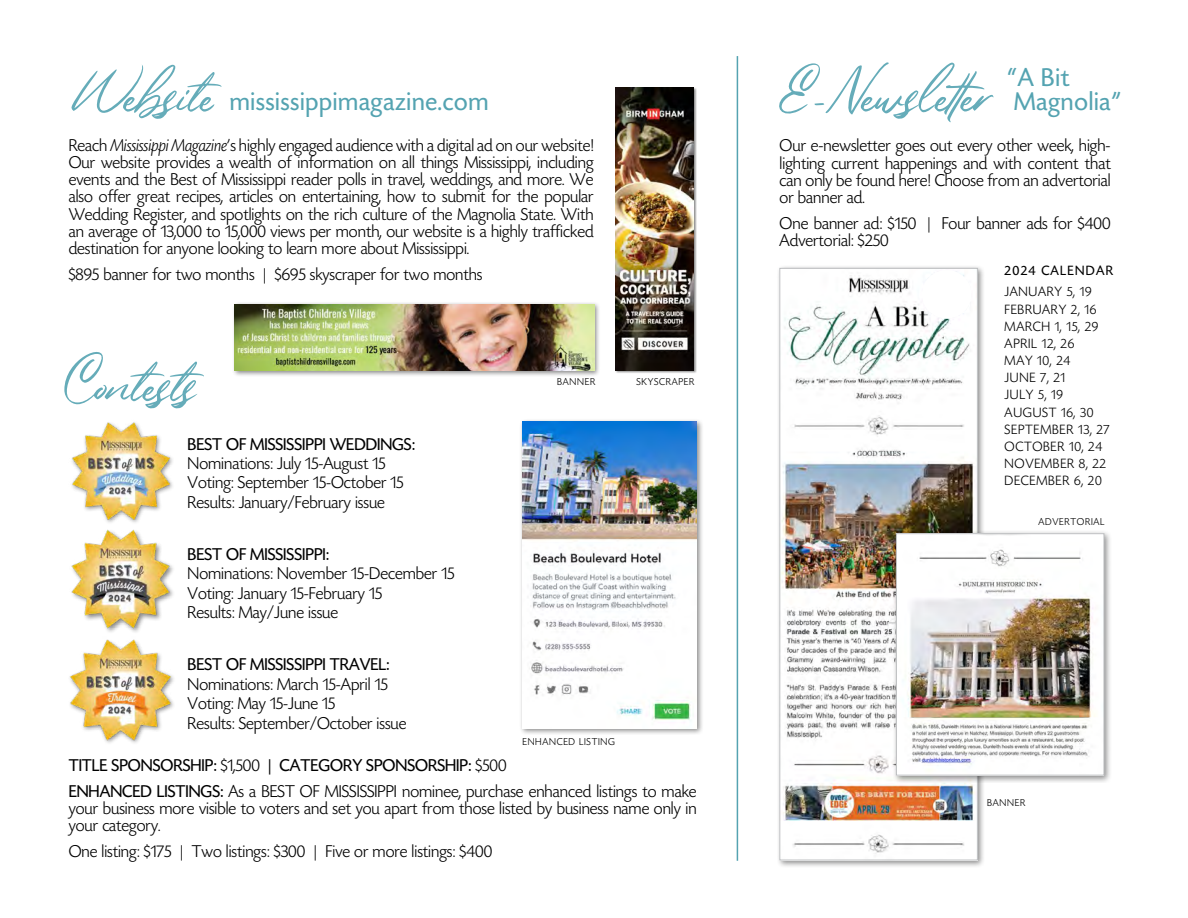
<style>
.page{position:relative;width:1188px;height:918px;background:#fff}
.page>*{position:absolute;margin:0;border:0;box-sizing:border-box;transform-origin:0 0}
.t1{font:54.15px "Rembank";color:#65acb9}
.t2{font:27px/24px "Today Sans HEFOP";letter-spacing:.03em;color:#54a3b1}
.t3{font:300 18px/17.2px "Today Sans HEFOP";color:#000}
.t4{font:18px "Today Sans HEFOP";color:#000}
.t5{font:300 14.1px/17.1px "Today Sans HEFOP";letter-spacing:.05em;color:#000}
.t6{font:14.1px "Today Sans HEFOP";letter-spacing:.09em;color:#000}
.t7{font:300 10.5px "Today Sans HEFOP";letter-spacing:.07em;color:#000}
.s1{font-style:italic}
.s2{font-weight:400}
</style>
<div class="page">
<div style="left:519px;top:418px;width:184px;height:317px;background:#000;opacity:.45"></div>
<img style="left:522px;top:422px;width:175px;height:306px">
<div style="left:615px;top:87px;width:82px;height:287px;background:#000;opacity:.45"></div>
<img style="left:616px;top:87px;width:77px;height:283px">
<hr style="left:737px;top:56px;width:1px;height:805px;background:#54a3b1">
<div style="left:232px;top:301px;width:368px;height:76px;background:#000;opacity:.45"></div>
<img style="left:235px;top:304px;width:359px;height:67px">
<div style="left:776px;top:264px;width:209px;height:604px;background:#000;opacity:.45"></div>
<img style="left:782px;top:270px;width:194px;height:588px">
<div style="left:780px;top:268px;width:198px;height:592px;border:1px solid #bcbec0"></div>
<div style="left:892px;top:530px;width:221px;height:253px;background:#000;opacity:.45"></div>
<img style="left:898px;top:536px;width:204px;height:237px">
<div style="left:896px;top:534px;width:208px;height:241px;border:1px solid #bcbec0"></div>
<img style="left:69px;top:639px;width:104px;height:101px">
<div style="left:70px;top:528px;width:105px;height:106px;background:#000;opacity:.45"></div>
<img style="left:70px;top:528px;width:99px;height:102px">
<img style="left:72px;top:422px;width:101px;height:101px">
<div style="left:922px;top:270px;width:50px;height:49px;background:#fff;border-radius:50%"></div>
<h2 class="t2" style="left:69px;top:90px;width:421px"><sup>Website</sup> mississippimagazine.com</h2>
<p class="t3" style="left:69px;top:137px;width:526px;text-align:justify">Reach <span class="s1">Mississippi Magazine</span>’s highly engaged audience with a digital ad on our website!<br>Our website provides a wealth of information on all things Mississippi, including events and the Best of Mississippi reader polls in travel, weddings, and more. We also offer great recipes, articles on entertaining, how to submit for the popular Wedding Register, and spotlights on the rich culture of the Magnolia State. With an average of 13,000 to 15,000 views per month, our website is a highly trafficked destination for anyone looking to learn more about Mississippi.</p>
<p class="t3" style="left:69px;top:266px;width:415px">$895 banner for two months | $695 skyscraper for two months</p>
<h1 class="t1" style="left:63px;top:341px;width:135px">Contests</h1>
<p class="t4" style="left:188px;top:434px;width:229px">BEST OF MISSISSIPPI WEDDINGS:</p>
<p class="t3" style="left:188px;top:454px;width:218px;line-height:19.5px">Nominations: July 15-August 15<br>Voting: September 15-October 15<br>Results: January/February issue</p>
<p class="t4" style="left:188px;top:545px;width:143px">BEST OF MISSISSIPPI:</p>
<p class="t3" style="left:188px;top:564px;width:268px;line-height:19.5px">Nominations: November 15-December 15<br>Voting: January 15-February 15<br>Results: May/June issue</p>
<p class="t4" style="left:188px;top:655px;width:203px">BEST OF MISSISSIPPI TRAVEL:</p>
<p class="t3" style="left:188px;top:675px;width:220px;line-height:19.5px">Nominations: March 15-April 15<br>Voting: May 15-June 15<br>Results: September/October issue</p>
<p class="t7" style="left:557px;top:376px;width:40px">BANNER</p>
<p class="t7" style="left:637px;top:377px;width:59px">SKYSCRAPER</p>
<p class="t7" style="left:522px;top:736px;width:94px">ENHANCED LISTING</p>
<p class="t3" style="left:69px;top:753px;width:629px;line-height:26px"><span class="s2">TITLE SPONSORSHIP:</span> $1,500 <span class="s2">| CATEGORY SPONSORSHIP:</span> $500<br><span class="s2">ENHANCED LISTINGS:</span> As a BEST OF MISSISSIPPI nominee, purchase enhanced listings to make</p>
<p class="t3" style="left:69px;top:800px;width:629px">your business more visible to voters and set you apart from those listed by business name only in your category.</p>
<p class="t3" style="left:69px;top:843px;width:425px">One listing: $175 | Two listings: $300 | Five or more listings: $400</p>
<h1 class="t1" style="left:778px;top:51px;width:215px">E - Newsletter</h1>
<p class="t3" style="left:780px;top:138px;width:333px;text-align:justify">Our e-newsletter goes out every other week, high&shy;lighting current happenings and with content that can only be found here! Choose from an advertorial or banner ad.</p>
<p class="t3" style="left:780px;top:215px;width:333px">One banner ad: $150 | Four banner ads for $400<br>Advertorial: $250</p>
<h2 class="t2" style="left:1008px;top:66px;width:115px">“A Bit<br>Magnolia”</h2>
<p class="t6" style="left:1005px;top:264px;width:110px">2024 CALENDAR</p>
<p class="t5" style="left:1005px;top:284px;width:107px">JANUARY 5, 19<br>FEBRUARY 2, 16<br>MARCH 1, 15, 29<br>APRIL 12, 26<br>MAY 10, 24<br>JUNE 7, 21<br>JULY 5, 19<br>AUGUST 16, 30<br>SEPTEMBER 13, 27<br>OCTOBER 10, 24<br>NOVEMBER 8, 22<br>DECEMBER 6, 20</p>
<p class="t7" style="left:1039px;top:516px;width:68px">ADVERTORIAL</p>
<p class="t7" style="left:987px;top:797px;width:40px">BANNER</p>
</div>
